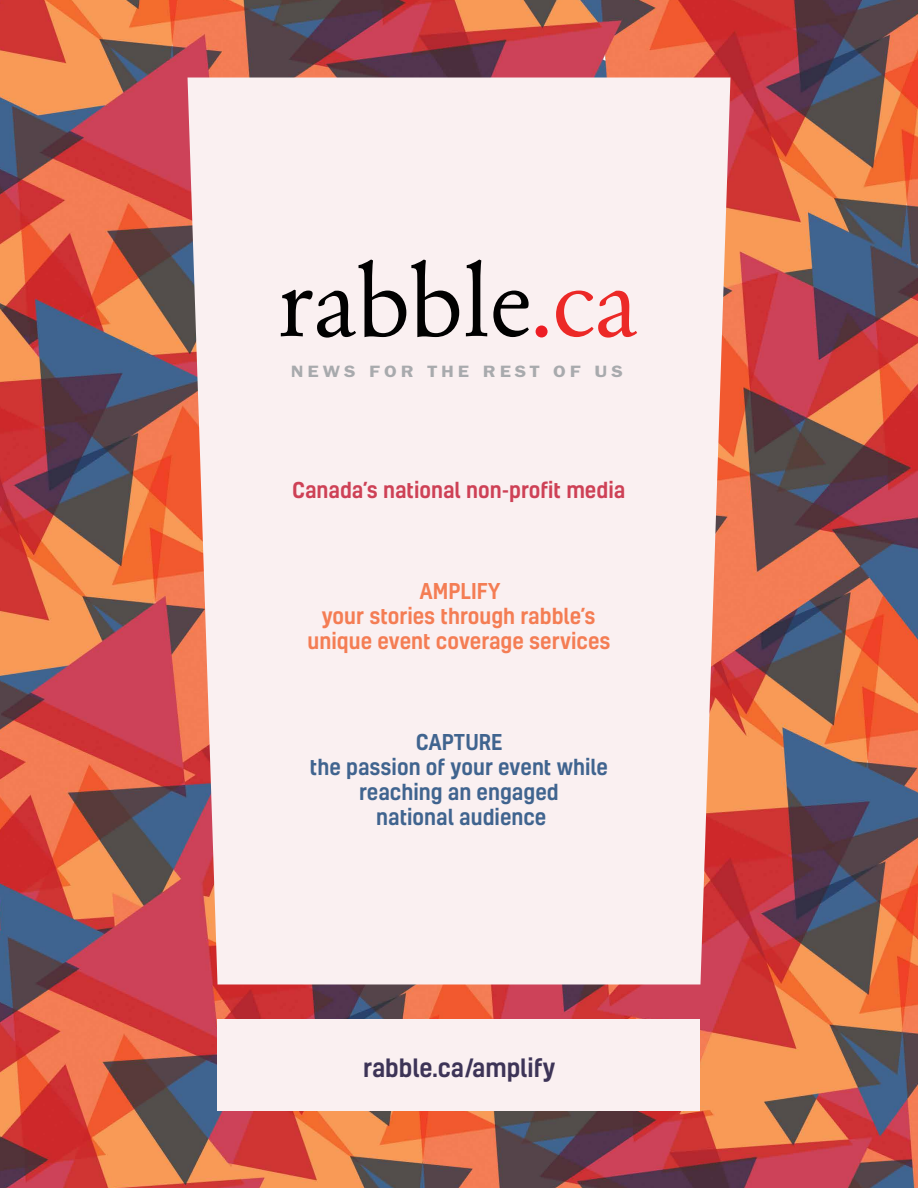
<style>
.page{position:relative;width:918px;height:1188px;background:#fff}
.page>*{position:absolute;margin:0;border:0;box-sizing:border-box;transform-origin:0 0}
.t1{font:107.85px "Garamond B Rgl";letter-spacing:-.01em;color:#010101}
.t2{font:500 24px "Kelson";color:#3d3457}
.t3{font:500 21px/25.2px "Kelson";color:#40648f;text-align:center}
.t4{font:500 21px/25.2px "Kelson";color:#f47d54;text-align:center}
.t5{font:500 21px "Kelson";color:#ce4156}
.t6{font:700 16.95px "Franklin Gothic";letter-spacing:.2em;color:#a8aaad;scale:1.17 1}
.s1{color:#ed1d24}
.s2{color:#ec2927}
</style>
<div class="page">
<img style="left:0;top:0;width:918px;height:1188px">
<div style="left:218px;top:1019px;width:482px;height:91px;background:#faf0f1"></div>
<div style="left:188px;top:78px;width:542px;height:906px;background:#faf0f1"></div>
<h1 class="t1" style="left:277px;top:236px;width:364px">rabble<span class="s1">.</span><span class="s2">ca</span></h1>
<p class="t6" style="left:291px;top:361px;width:285px">NEWS FOR THE REST OF US</p>
<p class="t5" style="left:292px;top:475px;width:335px">Canada’s national non-profit media</p>
<p class="t4" style="left:308px;top:577px;width:304px">AMPLIFY<br>your stories through rabble’s unique event coverage services</p>
<p class="t3" style="left:310px;top:729px;width:300px">CAPTURE<br>the passion of your event while reaching an engaged<br>national audience</p>
<p class="t2" style="left:363px;top:1051px;width:194px">rabble.ca/amplify</p>
</div>
